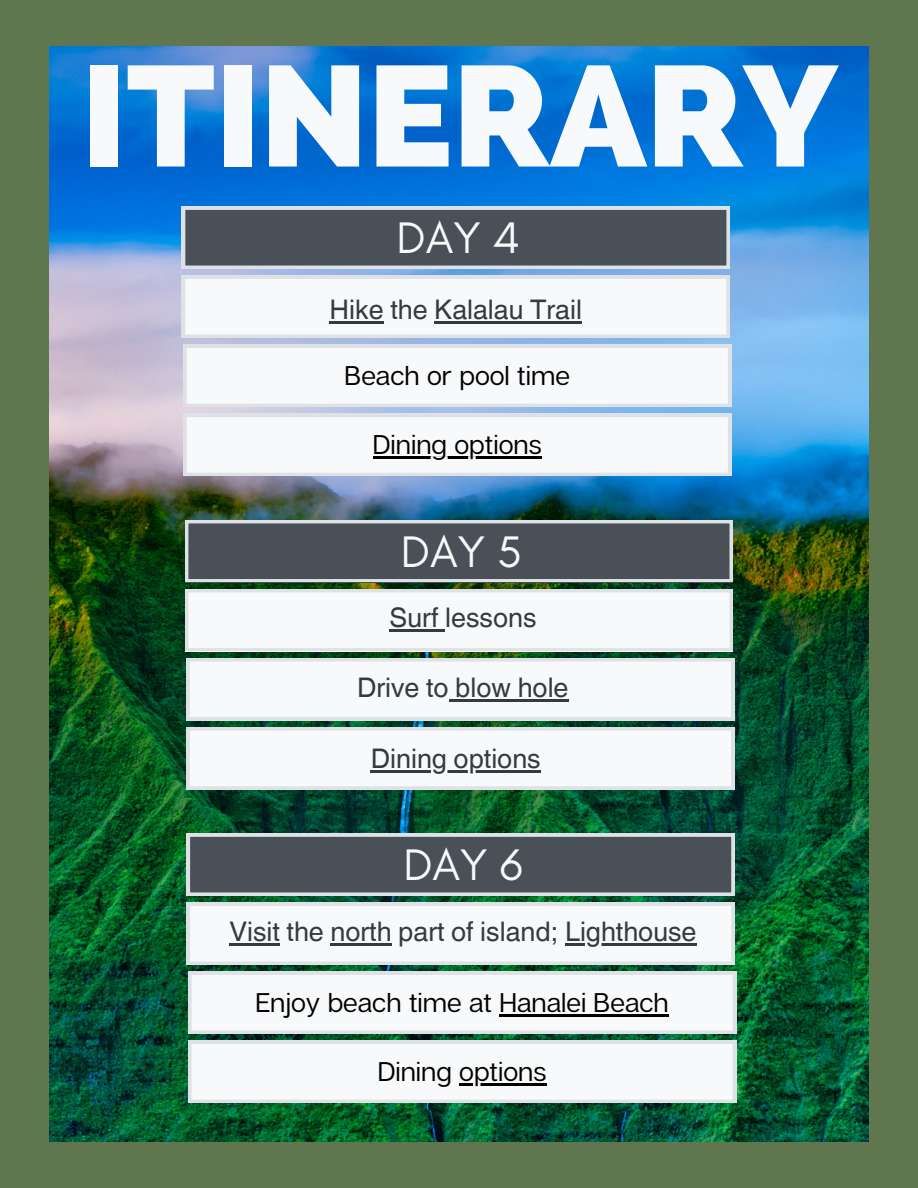
<style>
.page{position:relative;width:918px;height:1188px;background:#5f764f}
.page>*{position:absolute;margin:0;border:0;box-sizing:border-box;transform-origin:0 0}
.t1{font:800 142.5px "Raleway";color:#f8f9fa}
.t2{font:45px "Glacial Indifference";color:#f8f9fa}
.t3{font:27px "Helvetica World";color:#343a40}
.t4{font:27px "Articulat CF";color:#000}
</style>
<div class="page">
<img style="left:49px;top:46px;width:819px;height:1096px">
<svg style="left:182px;top:207px;width:548px;height:61px;background:#575e65"></svg>
<svg style="left:182px;top:276px;width:548px;height:61px;background:#f4f5f6"></svg>
<svg style="left:183px;top:345px;width:548px;height:62px;background:#f5f6f7"></svg>
<svg style="left:183px;top:414px;width:548px;height:62px;background:#f5f6f7"></svg>
<hr style="left:373px;top:456px;width:169px;height:3px;background:#000">
<svg style="left:185px;top:520px;width:548px;height:62px;background:#596067"></svg>
<svg style="left:185px;top:589px;width:548px;height:62px;background:#f5f6f7"></svg>
<svg style="left:186px;top:658px;width:548px;height:62px;background:#f4f5f7"></svg>
<svg style="left:186px;top:727px;width:548px;height:62px;background:#f4f5f6"></svg>
<svg style="left:187px;top:833px;width:548px;height:62px;background:#5a6067"></svg>
<svg style="left:187px;top:902px;width:548px;height:62px;background:#f3f4f6"></svg>
<svg style="left:188px;top:972px;width:548px;height:61px;background:#f5f6f8"></svg>
<hr style="left:500px;top:1014px;width:169px;height:3px;background:#000">
<svg style="left:188px;top:1041px;width:548px;height:62px;background:#f5f6f7"></svg>
<hr style="left:459px;top:1083px;width:87px;height:3px;background:#000">
<hr style="left:390px;top:629px;width:55px;height:3px;background:#343a40">
<hr style="left:371px;top:770px;width:170px;height:2px;background:#343a40">
<hr style="left:449px;top:699px;width:120px;height:2px;background:#343a40">
<hr style="left:330px;top:322px;width:54px;height:2px;background:#343a40">
<hr style="left:434px;top:322px;width:148px;height:2px;background:#343a40">
<hr style="left:229px;top:944px;width:51px;height:2px;background:#343a40">
<hr style="left:331px;top:944px;width:61px;height:2px;background:#343a40">
<hr style="left:565px;top:944px;width:132px;height:2px;background:#343a40">
<h1 class="t1" style="left:81px;top:33px;width:757px">ITINERARY</h1>
<h2 class="t2" style="left:397px;top:211px;width:125px">DAY 4</h2>
<p class="t3" style="left:330px;top:294px;width:254px">Hike the Kalalau Trail</p>
<p class="t4" style="left:345px;top:359px;width:227px">Beach or pool time</p>
<p class="t4" style="left:373px;top:428px;width:170px">Dining options</p>
<h2 class="t2" style="left:401px;top:524px;width:123px">DAY 5</h2>
<p class="t3" style="left:390px;top:602px;width:148px">Surf lessons</p>
<p class="t3" style="left:357px;top:672px;width:213px">Drive to blow hole</p>
<p class="t3" style="left:371px;top:743px;width:171px">Dining options</p>
<h2 class="t2" style="left:403px;top:838px;width:121px">DAY 6</h2>
<p class="t3" style="left:229px;top:916px;width:469px">Visit the north part of island; Lighthouse</p>
<p class="t4" style="left:255px;top:986px;width:415px">Enjoy beach time at Hanalei Beach</p>
<p class="t4" style="left:378px;top:1055px;width:170px">Dining options</p>
</div>
